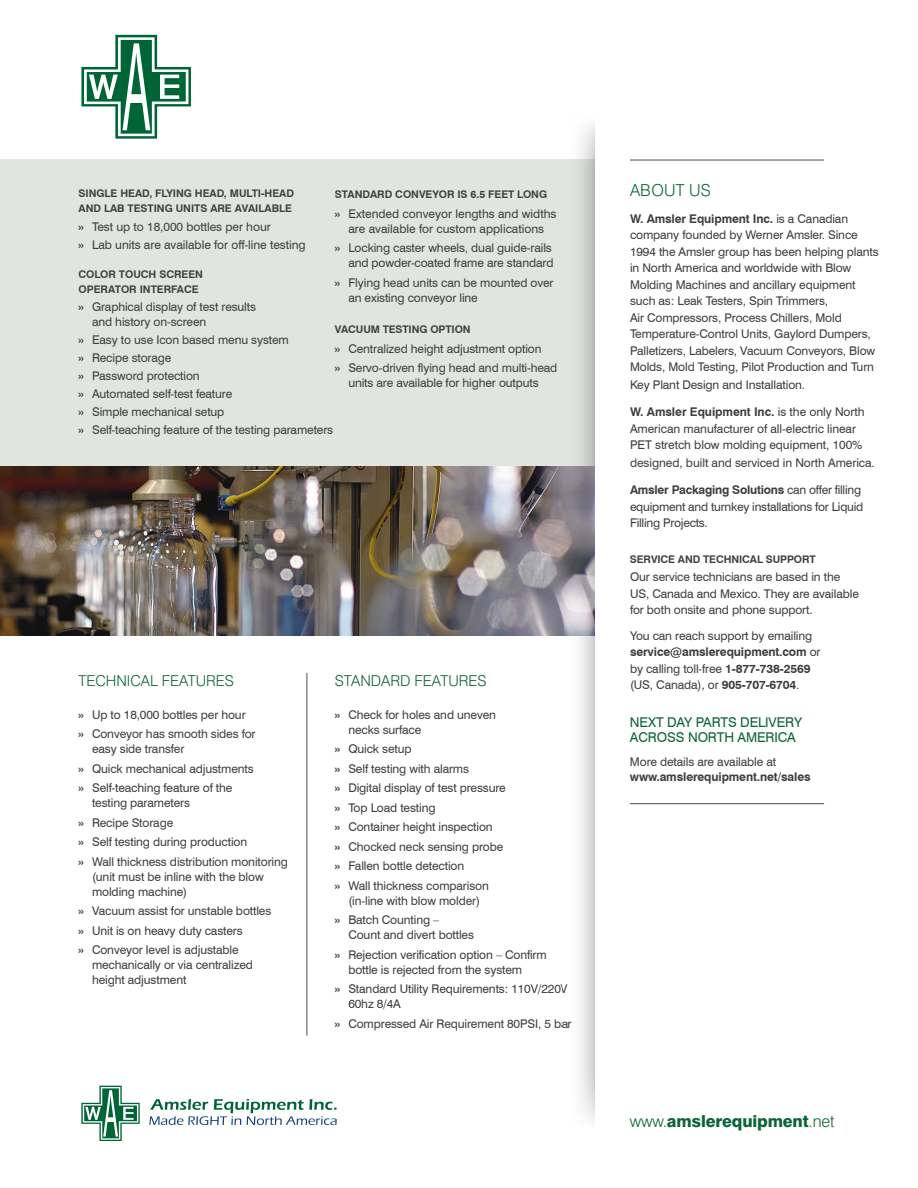
<style>
.page{position:relative;width:918px;height:1188px;background:#fff}
.page>*{position:absolute;margin:0;border:0;box-sizing:border-box;transform-origin:0 0}
.t1{font:800 16.5px "Swiss 721 BT";letter-spacing:-.01em;color:#0c6536}
.t2{font:300 16.5px "Swiss 721 BT";letter-spacing:.01em;color:#0c6536}
.t3{font:300 15px "Swiss 721 BT";letter-spacing:-.005em;color:#0c6536}
.t4{font:13.5px/15px "Swiss 721 BT";letter-spacing:-.01em;color:#0c6536}
.t5{font:12px/16.5px "Swiss 721 BT";letter-spacing:-.01em;color:#3e3e3f}
.t6{font:700 12px/15px "Swiss 721 BT";letter-spacing:-.01em;color:#3e3e3f}
.t7{font:700 10.5px "Swiss 721 BT";letter-spacing:-.005em;color:#3e3e3f}
.s1{font-weight:700}
.s2{font-weight:400}
.s3{font-weight:300}
</style>
<div class="page">
<div style="left:0;top:160px;width:595px;height:416px;background:#e0e6df"></div>
<svg style="left:562px;top:159px;width:33px;height:899px"></svg>
<svg style="left:579px;top:1058px;width:16px;height:64px"></svg>
<svg style="left:573px;top:123px;width:22px;height:51px"></svg>
<hr style="left:307px;top:673px;width:1px;height:363px;background:#4b4c4d">
<img style="left:0;top:467px;width:595px;height:168px">
<hr style="left:630px;top:160px;width:194px;height:1px;background:#4b4c4d">
<hr style="left:630px;top:803px;width:194px;height:1px;background:#4b4c4d">
<svg style="left:81px;top:1086px;width:59px;height:55px"></svg>
<svg style="left:149px;top:1099px;width:188px;height:26px"></svg>
<svg style="left:81px;top:35px;width:110px;height:104px"></svg>
<p class="t7" style="left:79px;top:187px;width:217px">SINGLE HEAD, FLYING HEAD, MULTI-HEAD</p>
<p class="t7" style="left:79px;top:202px;width:215px">AND LAB TESTING UNITS ARE AVAILABLE</p>
<p class="t5" style="left:79px;top:219px;width:194px"><span class="s1">»</span> Test up to 18,000 bottles per hour</p>
<p class="t5" style="left:79px;top:237px;width:229px"><span class="s1">»</span> Lab units are available for off-line testing</p>
<p class="t7" style="left:79px;top:268px;width:126px">COLOR TOUCH SCREEN</p>
<p class="t7" style="left:79px;top:283px;width:122px">OPERATOR INTERFACE</p>
<p class="t5" style="left:92px;top:299px;width:166px;line-height:15px;text-indent:-14px"><span class="s1">»</span> Graphical display of test results and history on-screen</p>
<p class="t5" style="left:79px;top:331px;width:212px"><span class="s1">»</span> Easy to use Icon based menu system</p>
<p class="t5" style="left:79px;top:349px;width:94px"><span class="s1">»</span> Recipe storage</p>
<p class="t5" style="left:79px;top:367px;width:123px"><span class="s1">»</span> Password protection</p>
<p class="t5" style="left:79px;top:385px;width:155px"><span class="s1">»</span> Automated self-test feature</p>
<p class="t5" style="left:79px;top:403px;width:147px"><span class="s1">»</span> Simple mechanical setup</p>
<p class="t5" style="left:79px;top:421px;width:256px"><span class="s1">»</span> Self-teaching feature of the testing parameters</p>
<p class="t7" style="left:335px;top:188px;width:214px">STANDARD CONVEYOR IS 6.5 FEET LONG</p>
<p class="t5" style="left:335px;top:206px;width:223px;line-height:15px;text-align:center"><span class="s1">»</span> Extended conveyor lengths and widths are available for custom applications</p>
<p class="t5" style="left:335px;top:240px;width:220px;line-height:15px;text-align:right"><span class="s1">»</span> Locking caster wheels, dual guide-rails and powder-coated frame are standard</p>
<p class="t5" style="left:348px;top:275px;width:207px;line-height:15px;text-indent:-14px"><span class="s1">»</span> Flying head units can be mounted over an existing conveyor line</p>
<p class="t7" style="left:335px;top:323px;width:137px">VACUUM TESTING OPTION</p>
<p class="t5" style="left:335px;top:340px;width:208px"><span class="s1">»</span> Centralized height adjustment option</p>
<p class="t5" style="left:335px;top:360px;width:224px;line-height:15px;text-align:center"><span class="s1">»</span> Servo-driven flying head and multi-head units are available for higher outputs</p>
<p class="t3" style="left:79px;top:672px;width:157px">TECHNICAL FEATURES</p>
<p class="t3" style="left:335px;top:672px;width:153px">STANDARD FEATURES</p>
<p class="t5" style="left:79px;top:706px;width:169px"><span class="s1">»</span> Up to 18,000 bottles per hour</p>
<p class="t5" style="left:92px;top:726px;width:165px;line-height:15px;text-indent:-14px"><span class="s1">»</span> Conveyor has smooth sides for easy side transfer</p>
<p class="t5" style="left:79px;top:760px;width:177px"><span class="s1">»</span> Quick mechanical adjustments</p>
<p class="t5" style="left:92px;top:780px;width:142px;line-height:15px;text-indent:-14px"><span class="s1">»</span> Self-teaching feature of the testing parameters</p>
<p class="t5" style="left:79px;top:814px;width:96px"><span class="s1">»</span> Recipe Storage</p>
<p class="t5" style="left:79px;top:834px;width:170px"><span class="s1">»</span> Self testing during production</p>
<p class="t5" style="left:92px;top:854px;width:197px;line-height:15px;text-indent:-14px"><span class="s1">»</span> Wall thickness distribution monitoring (unit must be inline with the blow molding machine)</p>
<p class="t5" style="left:79px;top:903px;width:194px"><span class="s1">»</span> Vacuum assist for unstable bottles</p>
<p class="t5" style="left:79px;top:922px;width:166px"><span class="s1">»</span> Unit is on heavy duty casters</p>
<p class="t5" style="left:92px;top:942px;width:162px;line-height:15px;text-indent:-14px"><span class="s1">»</span> Conveyor level is adjustable mechanically or via centralized height adjustment</p>
<p class="t5" style="left:348px;top:707px;width:149px;line-height:15px;text-indent:-14px"><span class="s1">»</span> Check for holes and uneven necks surface</p>
<p class="t5" style="left:335px;top:741px;width:78px"><span class="s1">»</span> Quick setup</p>
<p class="t5" style="left:335px;top:760px;width:136px"><span class="s1">»</span> Self testing with alarms</p>
<p class="t5" style="left:335px;top:780px;width:173px"><span class="s1">»</span> Digital display of test pressure</p>
<p class="t5" style="left:335px;top:799px;width:102px"><span class="s1">»</span> Top Load testing</p>
<p class="t5" style="left:335px;top:819px;width:159px"><span class="s1">»</span> Container height inspection</p>
<p class="t5" style="left:335px;top:838px;width:170px"><span class="s1">»</span> Chocked neck sensing probe</p>
<p class="t5" style="left:335px;top:858px;width:131px"><span class="s1">»</span> Fallen bottle detection</p>
<p class="t5" style="left:335px;top:878px;width:155px;line-height:15px;text-align:center"><span class="s1">»</span> Wall thickness comparison (in-line with blow molder)</p>
<p class="t5" style="left:348px;top:912px;width:127px;line-height:15px;text-indent:-14px"><span class="s1">»</span> Batch Counting –<br>Count and divert bottles</p>
<p class="t5" style="left:348px;top:947px;width:200px;line-height:15px;text-indent:-14px"><span class="s1">»</span> Rejection verification option – Confirm bottle is rejected from the system</p>
<p class="t5" style="left:348px;top:981px;width:221px;line-height:15px;text-indent:-14px"><span class="s1">»</span> Standard Utility Requirements: 110V/220V<br>60hz 8/4A</p>
<p class="t5" style="left:335px;top:1015px;width:238px"><span class="s1">»</span> Compressed Air Requirement 80PSI, 5 bar</p>
<p class="t2" style="left:630px;top:180px;width:82px">ABOUT US</p>
<p class="t5" style="left:630px;top:210px;width:250px"><span class="s1">W. Amsler Equipment Inc.</span> is a Canadian company founded by Werner Amsler. Since 1994 the Amsler group has been helping plants in North America and worldwide with Blow Molding Machines and ancillary equipment such as: Leak Testers, Spin Trimmers,<br>Air Compressors, Process Chillers, Mold Temperature-Control Units, Gaylord Dumpers, Palletizers, Labelers, Vacuum Conveyors, Blow Molds, Mold Testing, Pilot Production and Turn</p>
<p class="t5" style="left:630px;top:377px;width:177px">Key Plant Design and Installation.</p>
<p class="t5" style="left:630px;top:404px;width:236px"><span class="s1">W. Amsler Equipment Inc.</span> is the only North<br>American manufacturer of all-electric linear<br>PET stretch blow molding equipment, 100%</p>
<p class="t5" style="left:630px;top:455px;width:246px">designed, built and serviced in North America.</p>
<p class="t5" style="left:630px;top:482px;width:235px"><span class="s1">Amsler Packaging Solutions</span> can offer filling equipment and turnkey installations for Liquid<br>Filling Projects.</p>
<p class="t7" style="left:630px;top:553px;width:187px">SERVICE AND TECHNICAL SUPPORT</p>
<p class="t5" style="left:630px;top:569px;width:230px">Our service technicians are based in the<br>US, Canada and Mexico. They are available for both onsite and phone support.</p>
<p class="t5" style="left:630px;top:627px;width:192px">You can reach support by emailing <span class="s1">service@amslerequipment.com</span> or by calling toll-free <span class="s1">1-877-738-2569 </span>(US, Canada), or <span class="s1">905-707-6704</span>.</p>
<p class="t4" style="left:630px;top:714px;width:174px">NEXT DAY PARTS DELIVERY<br>ACROSS NORTH AMERICA</p>
<p class="t6" style="left:630px;top:754px;width:182px"><span class="s2">More details are available at </span>www.amslerequipment.net/sales</p>
<p class="t1" style="left:630px;top:1111px;width:206px"><span class="s3">www.</span>amslerequipment<span class="s3">.net</span></p>
</div>
